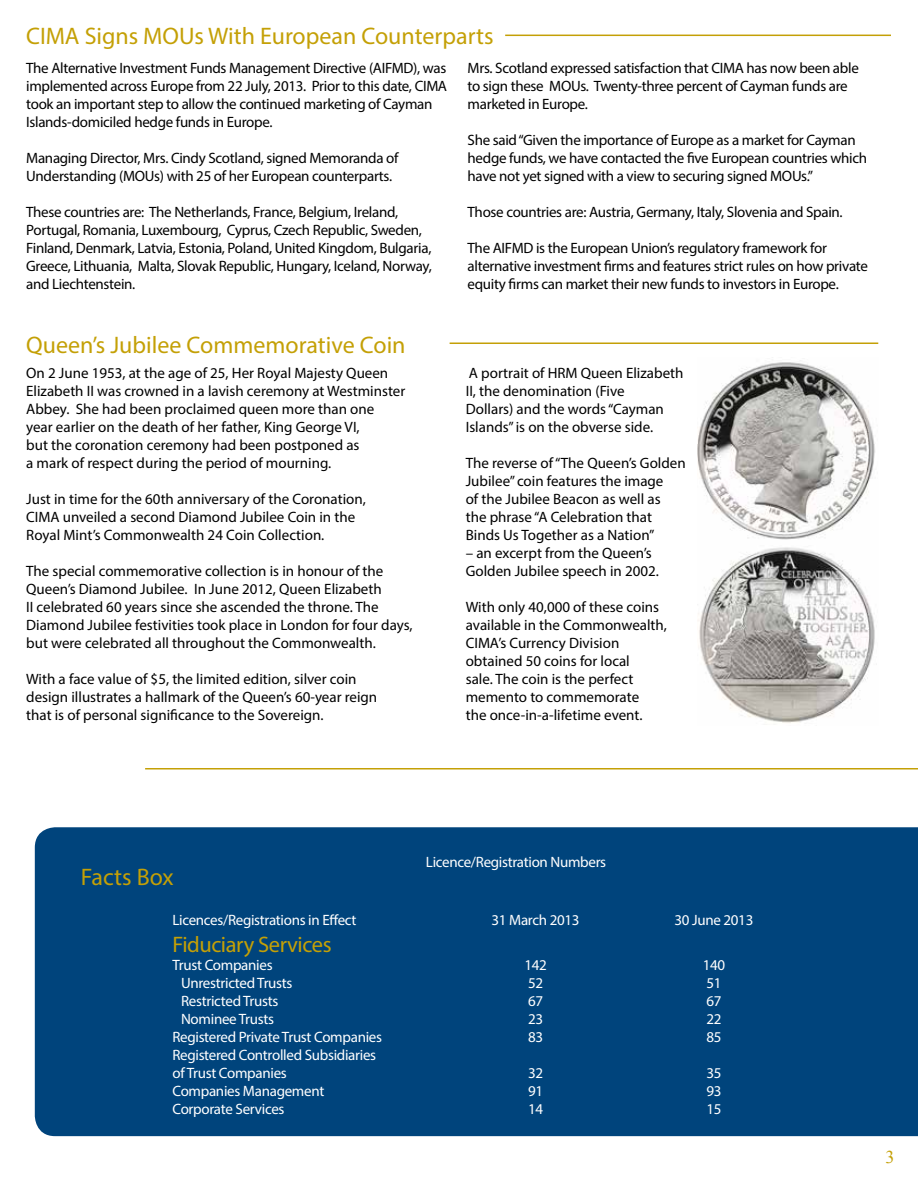
<style>
.page{position:relative;width:918px;height:1188px;background:#fff}
.page>*{position:absolute;margin:0;border:0;box-sizing:border-box;transform-origin:0 0}
.t1{font:24px "Myriad Pro";color:#c4a006}
.t2{font:22.5px "Myriad Pro";letter-spacing:-.02em;color:#c4a006}
.t3{font:18px "Times New Roman";color:#c4a006}
.t4{font:15px/18px "Myriad Pro";letter-spacing:-.01em;color:#000}
.t5{font:15px/18px "Myriad Pro";letter-spacing:-.02em;color:#fff}
</style>
<div class="page">
<hr style="left:505px;top:35px;width:386px;height:1px;background:#c4a006">
<hr style="left:450px;top:343px;width:428px;height:1px;background:#c4a006">
<div style="left:35px;top:827px;width:883px;height:309px;background:#00447c"></div>
<hr style="left:145px;top:768px;width:773px;height:2px;background:#c4a006">
<img style="left:698px;top:360px;width:177px;height:363px">
<h1 class="t1" style="left:26px;top:22px;width:469px">CIMA Signs MOUs With European Counterparts</h1>
<p class="t4" style="left:26px;top:59px;width:422px">The Alternative Investment Funds Management Directive (AIFMD), was implemented across Europe from 22 July, 2013. Prior to this date, CIMA took an important step to allow the continued marketing of Cayman Islands-domiciled hedge funds in Europe.</p>
<p class="t4" style="left:26px;top:149px;width:374px">Managing Director, Mrs. Cindy Scotland, signed Memoranda of<br>Understanding (MOUs) with 25 of her European counterparts.</p>
<p class="t4" style="left:26px;top:203px;width:407px">These countries are: The Netherlands, France, Belgium, Ireland, Portugal, Romania, Luxembourg, Cyprus, Czech Republic, Sweden, Finland, Denmark, Latvia, Estonia, Poland, United Kingdom, Bulgaria, Greece, Lithuania, Malta, Slovak Republic, Hungary, Iceland, Norway, and Liechtenstein.</p>
<h1 class="t1" style="left:26px;top:330px;width:381px">Queen’s Jubilee Commemorative Coin</h1>
<p class="t4" style="left:26px;top:364px;width:381px">On 2 June 1953, at the age of 25, Her Royal Majesty Queen Elizabeth II was crowned in a lavish ceremony at Westminster Abbey. She had been proclaimed queen more than one<br>year earlier on the death of her father, King George VI,<br>but the coronation ceremony had been postponed as<br>a mark of respect during the period of mourning.</p>
<p class="t4" style="left:26px;top:490px;width:341px">Just in time for the 60th anniversary of the Coronation,<br>CIMA unveiled a second Diamond Jubilee Coin in the<br>Royal Mint’s Commonwealth 24 Coin Collection.</p>
<p class="t4" style="left:26px;top:562px;width:388px">The special commemorative collection is in honour of the Queen’s Diamond Jubilee. In June 2012, Queen Elizabeth<br>II celebrated 60 years since she ascended the throne. The Diamond Jubilee festivities took place in London for four days, but were celebrated all throughout the Commonwealth.</p>
<p class="t4" style="left:26px;top:670px;width:352px">With a face value of $5, the limited edition, silver coin design illustrates a hallmark of the Queen’s 60-year reign that is of personal significance to the Sovereign.</p>
<p class="t4" style="left:468px;top:59px;width:393px">Mrs. Scotland expressed satisfaction that CIMA has now been able to sign these MOUs. Twenty-three percent of Cayman funds are marketed in Europe.</p>
<p class="t4" style="left:468px;top:131px;width:401px">She said “Given the importance of Europe as a market for Cayman hedge funds, we have contacted the five European countries which have not yet signed with a view to securing signed MOUs.”</p>
<p class="t4" style="left:468px;top:203px;width:377px">Those countries are: Austria, Germany, Italy, Slovenia and Spain.</p>
<p class="t4" style="left:468px;top:239px;width:402px">The AIFMD is the European Union’s regulatory framework for alternative investment firms and features strict rules on how private equity firms can market their new funds to investors in Europe.</p>
<p class="t4" style="left:466px;top:364px;width:219px">A portrait of HRM Queen Elizabeth<br>II, the denomination (Five<br>Dollars) and the words “Cayman<br>Islands” is on the obverse side.</p>
<p class="t4" style="left:466px;top:454px;width:222px">The reverse of “The Queen’s Golden<br>Jubilee” coin features the image<br>of the Jubilee Beacon as well as<br>the phrase “A Celebration that<br>Binds Us Together as a Nation”</p>
<p class="t4" style="left:466px;top:544px;width:195px">– an excerpt from the Queen’s<br>Golden Jubilee speech in 2002.</p>
<p class="t4" style="left:466px;top:598px;width:203px">With only 40,000 of these coins available in the Commonwealth,<br>CIMA’s Currency Division obtained 50 coins for local<br>sale. The coin is the perfect memento to commemorate<br>the once-in-a-lifetime event.</p>
<h1 class="t1" style="left:81px;top:862px;width:94px">Facts Box</h1>
<p class="t5" style="left:426px;top:852px;width:182px">Licence/Registration Numbers</p>
<p class="t5" style="left:172px;top:910px;width:186px">Licences/Registrations in Effect</p>
<p class="t5" style="left:492px;top:910px;width:90px">31 March 2013</p>
<p class="t5" style="left:674px;top:910px;width:80px">30 June 2013</p>
<h2 class="t2" style="left:172px;top:930px;width:161px">Fiduciary Services</h2>
<p class="t5" style="left:172px;top:955px;width:102px">Trust Companies</p>
<p class="t5" style="left:524px;top:955px;width:24px">142</p>
<p class="t5" style="left:703px;top:955px;width:24px">140</p>
<p class="t5" style="left:181px;top:973px;width:113px">Unrestricted Trusts</p>
<p class="t5" style="left:528px;top:973px;width:17px">52</p>
<p class="t5" style="left:706px;top:973px;width:17px">51</p>
<p class="t5" style="left:181px;top:991px;width:99px">Restricted Trusts</p>
<p class="t5" style="left:528px;top:991px;width:17px">67</p>
<p class="t5" style="left:706px;top:991px;width:17px">67</p>
<p class="t5" style="left:181px;top:1009px;width:94px">Nominee Trusts</p>
<p class="t5" style="left:528px;top:1009px;width:17px">23</p>
<p class="t5" style="left:706px;top:1009px;width:17px">22</p>
<p class="t5" style="left:172px;top:1027px;width:211px">Registered Private Trust Companies</p>
<p class="t5" style="left:528px;top:1027px;width:17px">83</p>
<p class="t5" style="left:706px;top:1027px;width:17px">85</p>
<p class="t5" style="left:172px;top:1045px;width:205px">Registered Controlled Subsidiaries of Trust Companies</p>
<p class="t5" style="left:528px;top:1063px;width:17px">32</p>
<p class="t5" style="left:706px;top:1063px;width:17px">35</p>
<p class="t5" style="left:172px;top:1081px;width:153px">Companies Management</p>
<p class="t5" style="left:528px;top:1081px;width:17px">91</p>
<p class="t5" style="left:706px;top:1081px;width:17px">93</p>
<p class="t5" style="left:172px;top:1099px;width:114px">Corporate Services</p>
<p class="t5" style="left:528px;top:1099px;width:17px">14</p>
<p class="t5" style="left:706px;top:1099px;width:17px">15</p>
<p class="t3" style="left:886px;top:1144px;width:10px">3</p>
</div>
